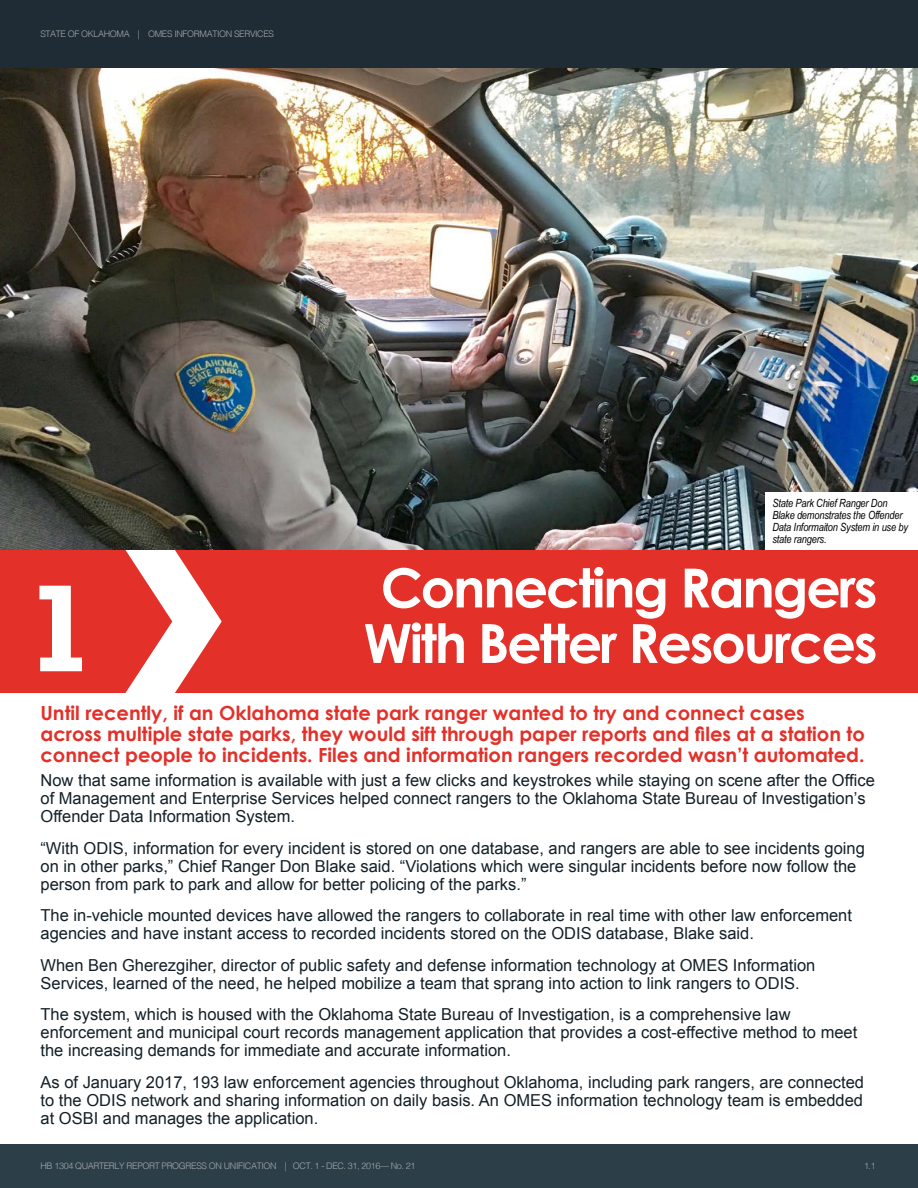
<style>
.page{position:relative;width:918px;height:1188px;background:#fff}
.page>*{position:absolute;margin:0;border:0;box-sizing:border-box;transform-origin:0 0}
.Table{font:700 126px "Rockwell";color:#fff}
.t1{font:700 54px/55.5px "Century Gothic";letter-spacing:-.04em;color:#fff;text-align:center}
.SubHead{font:700 19.5px/21px "Century Gothic";color:#e33029}
.Body_onlight{font:16.5px/18px "Arial";color:#132028}
.Cell{font:italic 11.25px/12px "Arial Narrow";letter-spacing:-.015em;color:#000}
.Table-2{font:300 9px "Helvetica";letter-spacing:-.04em;color:#a6a8ab}
</style>
<div class="page">
<div style="left:0;top:1144px;width:918px;height:44px;background:#2c3f49"></div>
<div style="left:0;top:0;width:918px;height:69px;background:#1f2c35"></div>
<div style="left:0;top:550px;width:918px;height:143px;background:#e33029"></div>
<svg style="left:125px;top:550px;width:97px;height:143px"></svg>
<img style="left:0;top:69px;width:918px;height:481px">
<div style="left:766px;top:492px;width:152px;height:58px;background:#fff"></div>
<p class="Table-2" style="left:40px;top:26px;width:235px">STATE OF OKLAHOMA | OMES INFORMATION SERVICES</p>
<p class="Table" style="left:26px;top:553px;width:71px">1</p>
<p class="Cell" style="left:772px;top:496px;width:137px">State Park Chief Ranger Don<br>Blake demonstrates the Offender<br>Data Informaiton System in use by state rangers.</p>
<p class="t1" style="left:363px;top:559px;width:516px">Connecting Rangers<br>With Better Resources</p>
<p class="SubHead" style="left:40px;top:701px;width:826px">Until recently, if an Oklahoma state park ranger wanted to try and connect cases across multiple state parks, they would sift through paper reports and files at a station to connect people to incidents. Files and information rangers recorded wasn’t automated.</p>
<p class="Body_onlight" style="left:40px;top:772px;width:836px">Now that same information is available with just a few clicks and keystrokes while staying on scene after the Office of Management and Enterprise Services helped connect rangers to the Oklahoma State Bureau of Investigation’s<br>Offender Data Information System.</p>
<p class="Body_onlight" style="left:40px;top:839px;width:826px">“With ODIS, information for every incident is stored on one database, and rangers are able to see incidents going on in other parks,” Chief Ranger Don Blake said. “Violations which were singular incidents before now follow the person from park to park and allow for better policing of the parks.”</p>
<p class="Body_onlight" style="left:40px;top:907px;width:813px">The in-vehicle mounted devices have allowed the rangers to collaborate in real time with other law enforcement agencies and have instant access to recorded incidents stored on the ODIS database, Blake said.</p>
<p class="Body_onlight" style="left:40px;top:956px;width:776px">When Ben Gherezgiher, director of public safety and defense information technology at OMES Information<br>Services, learned of the need, he helped mobilize a team that sprang into action to link rangers to ODIS.</p>
<p class="Body_onlight" style="left:40px;top:1006px;width:818px">The system, which is housed with the Oklahoma State Bureau of Investigation, is a comprehensive law enforcement and municipal court records management application that provides a cost-effective method to meet the increasing demands for immediate and accurate information.</p>
<p class="Body_onlight" style="left:40px;top:1073px;width:825px;text-align:justify">As of January 2017, 193 law enforcement agencies throughout Oklahoma, including park rangers, are connected to the ODIS network and sharing information on daily basis. An OMES information technology team is embedded at OSBI and manages the application.</p>
<p class="Table-2" style="left:40px;top:1158px;width:377px">HB 1304 QUARTERLY REPORT PROGRESS ON UNIFICATION | OCT. 1 - DEC. 31, 2016— No. 21</p>
<p class="Table-2" style="left:864px;top:1158px;width:13px">1.1</p>
</div>
